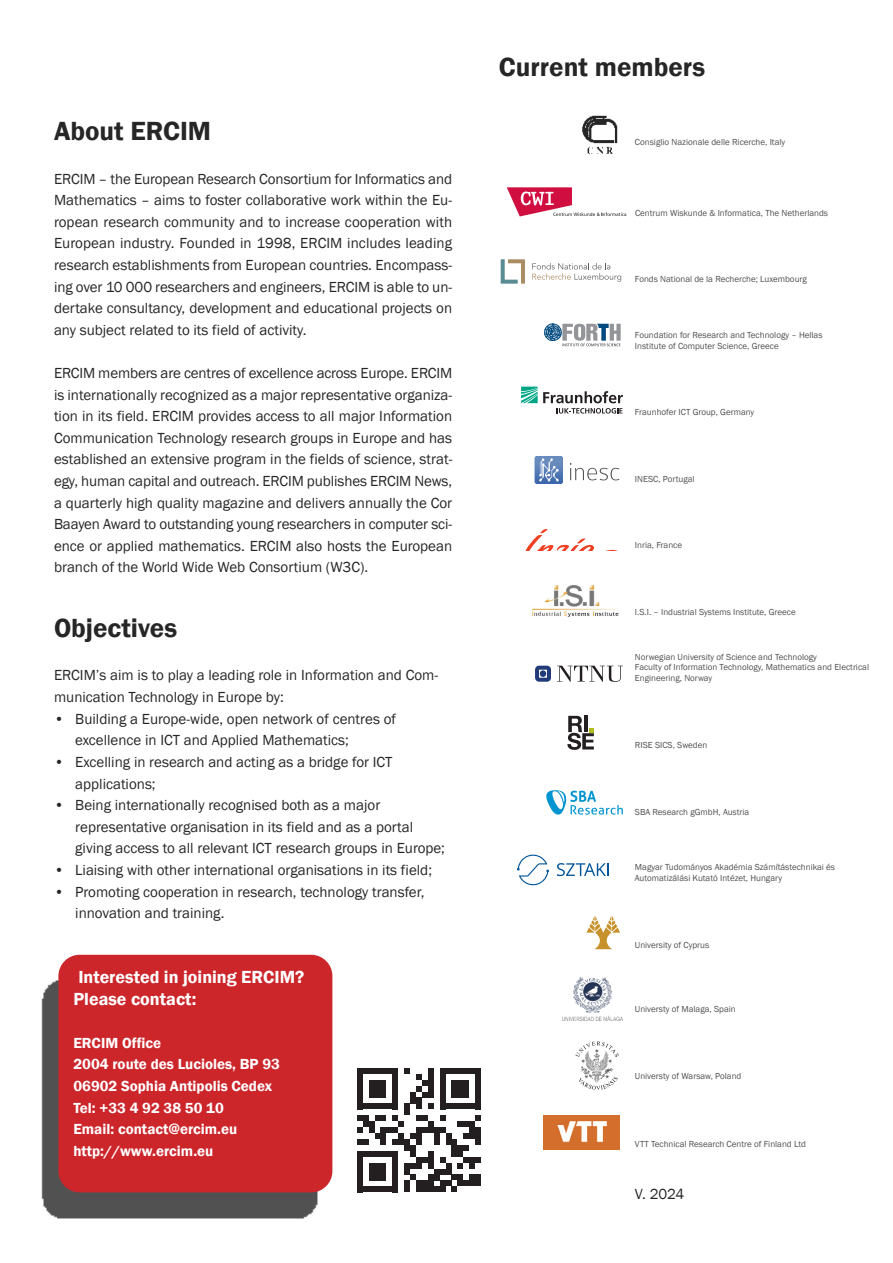
<style>
.page{position:relative;width:893px;height:1263px;background:#fff}
.page>*{position:absolute;margin:0;border:0;box-sizing:border-box;transform-origin:0 0}
.t1{font:600 27px "Franklin Gothic";color:#272627}
.t2{font:600 18px/21.6px "Franklin Gothic";color:#fff}
.t3{font:15px/21.6px "Franklin Gothic";color:#272627}
.t4{font:600 15px/21.6px "Franklin Gothic";color:#fff}
.t5{font:9px/10.8px "Franklin Gothic";color:#525152}
</style>
<div class="page">
<img style="left:41px;top:980px;width:281px;height:239px">
<div style="left:58px;top:955px;width:274px;height:237px;background:#cc262b;border-radius:21px"></div>
<svg style="left:526px;top:529px;width:88px;height:21px"></svg>
<img style="left:582px;top:115px;width:36px;height:39px">
<svg style="left:507px;top:187px;width:119px;height:29px"></svg>
<svg style="left:544px;top:324px;width:77px;height:22px"></svg>
<svg style="left:532px;top:263px;width:89px;height:19px"></svg>
<svg style="left:501px;top:259px;width:24px;height:25px"></svg>
<svg style="left:521px;top:387px;width:102px;height:27px"></svg>
<img style="left:534px;top:457px;width:86px;height:26px">
<img style="left:570px;top:463px;width:49px;height:17px">
<img style="left:535px;top:456px;width:28px;height:28px">
<svg style="left:539px;top:459px;width:19px;height:22px"></svg>
<img style="left:543px;top:1115px;width:76px;height:34px">
<svg style="left:567px;top:716px;width:27px;height:34px"></svg>
<svg style="left:517px;top:854px;width:32px;height:31px"></svg>
<svg style="left:557px;top:863px;width:52px;height:13px"></svg>
<svg style="left:546px;top:790px;width:77px;height:24px"></svg>
<svg style="left:557px;top:666px;width:66px;height:16px"></svg>
<svg style="left:535px;top:666px;width:16px;height:16px"></svg>
<svg style="left:575px;top:1041px;width:44px;height:49px"></svg>
<img style="left:563px;top:977px;width:60px;height:44px">
<svg style="left:586px;top:916px;width:34px;height:33px"></svg>
<img style="left:532px;top:585px;width:87px;height:32px">
<div style="left:357px;top:1068px;width:6px;height:41px;background:#231f20"></div>
<svg style="left:357px;top:1115px;width:6px;height:6px"></svg>
<svg style="left:357px;top:1127px;width:6px;height:6px"></svg>
<div style="left:357px;top:1151px;width:6px;height:41px;background:#231f20"></div>
<div style="left:363px;top:1115px;width:6px;height:12px;background:#231f20"></div>
<svg style="left:357px;top:1139px;width:12px;height:6px"></svg>
<div style="left:369px;top:1080px;width:6px;height:17px;background:#231f20"></div>
<div style="left:369px;top:1121px;width:6px;height:12px;background:#231f20"></div>
<div style="left:369px;top:1163px;width:6px;height:17px;background:#231f20"></div>
<div style="left:375px;top:1080px;width:5px;height:17px;background:#231f20"></div>
<div style="left:375px;top:1163px;width:5px;height:17px;background:#231f20"></div>
<div style="left:380px;top:1080px;width:6px;height:17px;background:#231f20"></div>
<div style="left:380px;top:1163px;width:6px;height:17px;background:#231f20"></div>
<svg style="left:363px;top:1068px;width:29px;height:6px"></svg>
<svg style="left:363px;top:1103px;width:29px;height:6px"></svg>
<svg style="left:363px;top:1151px;width:29px;height:6px"></svg>
<svg style="left:363px;top:1186px;width:29px;height:6px"></svg>
<div style="left:392px;top:1068px;width:6px;height:41px;background:#231f20"></div>
<div style="left:392px;top:1151px;width:6px;height:41px;background:#231f20"></div>
<svg style="left:375px;top:1115px;width:29px;height:30px"></svg>
<div style="left:398px;top:1133px;width:6px;height:12px;background:#231f20"></div>
<svg style="left:404px;top:1068px;width:6px;height:6px"></svg>
<div style="left:404px;top:1103px;width:6px;height:12px;background:#231f20"></div>
<div style="left:404px;top:1139px;width:6px;height:12px;background:#231f20"></div>
<div style="left:404px;top:1163px;width:6px;height:11px;background:#231f20"></div>
<div style="left:404px;top:1180px;width:6px;height:12px;background:#231f20"></div>
<div style="left:410px;top:1092px;width:6px;height:11px;background:#231f20"></div>
<svg style="left:410px;top:1133px;width:6px;height:6px"></svg>
<div style="left:410px;top:1145px;width:6px;height:12px;background:#231f20"></div>
<svg style="left:410px;top:1163px;width:6px;height:5px"></svg>
<svg style="left:410px;top:1174px;width:6px;height:6px"></svg>
<div style="left:416px;top:1097px;width:6px;height:12px;background:#231f20"></div>
<div style="left:416px;top:1127px;width:6px;height:18px;background:#231f20"></div>
<div style="left:416px;top:1157px;width:6px;height:11px;background:#231f20"></div>
<div style="left:416px;top:1180px;width:6px;height:12px;background:#231f20"></div>
<svg style="left:416px;top:1074px;width:12px;height:23px"></svg>
<svg style="left:416px;top:1115px;width:12px;height:6px"></svg>
<svg style="left:422px;top:1127px;width:6px;height:6px"></svg>
<svg style="left:422px;top:1157px;width:6px;height:6px"></svg>
<div style="left:422px;top:1180px;width:6px;height:12px;background:#231f20"></div>
<div style="left:428px;top:1068px;width:6px;height:29px;background:#231f20"></div>
<svg style="left:428px;top:1103px;width:6px;height:6px"></svg>
<div style="left:428px;top:1121px;width:6px;height:12px;background:#231f20"></div>
<div style="left:428px;top:1151px;width:6px;height:17px;background:#231f20"></div>
<div style="left:428px;top:1174px;width:6px;height:18px;background:#231f20"></div>
<div style="left:434px;top:1127px;width:6px;height:18px;background:#231f20"></div>
<div style="left:440px;top:1068px;width:6px;height:41px;background:#231f20"></div>
<svg style="left:440px;top:1115px;width:6px;height:6px"></svg>
<svg style="left:440px;top:1127px;width:6px;height:6px"></svg>
<div style="left:446px;top:1133px;width:5px;height:12px;background:#231f20"></div>
<div style="left:451px;top:1080px;width:6px;height:17px;background:#231f20"></div>
<div style="left:451px;top:1139px;width:6px;height:18px;background:#231f20"></div>
<div style="left:457px;top:1080px;width:6px;height:17px;background:#231f20"></div>
<div style="left:457px;top:1145px;width:6px;height:12px;background:#231f20"></div>
<div style="left:463px;top:1080px;width:6px;height:17px;background:#231f20"></div>
<svg style="left:457px;top:1121px;width:12px;height:6px"></svg>
<svg style="left:463px;top:1133px;width:6px;height:6px"></svg>
<svg style="left:463px;top:1145px;width:6px;height:6px"></svg>
<svg style="left:434px;top:1157px;width:35px;height:35px"></svg>
<svg style="left:446px;top:1068px;width:29px;height:6px"></svg>
<svg style="left:446px;top:1103px;width:29px;height:6px"></svg>
<div style="left:469px;top:1121px;width:6px;height:18px;background:#231f20"></div>
<div style="left:469px;top:1157px;width:6px;height:11px;background:#231f20"></div>
<div style="left:469px;top:1174px;width:6px;height:12px;background:#231f20"></div>
<div style="left:475px;top:1068px;width:6px;height:41px;background:#231f20"></div>
<svg style="left:475px;top:1115px;width:6px;height:6px"></svg>
<div style="left:475px;top:1127px;width:6px;height:18px;background:#231f20"></div>
<svg style="left:475px;top:1157px;width:6px;height:6px"></svg>
<div style="left:475px;top:1174px;width:6px;height:12px;background:#231f20"></div>
<h1 class="t1" style="left:54px;top:116px;width:159px">About ERCIM</h1>
<p class="t3" style="left:54px;top:168px;width:400px;text-align:justify">ERCIM – the European Research Consortium for Informatics and Mathematics – aims to foster collaborative work within the Eu&shy;ropean research community and to increase cooperation with European industry. Founded in 1998, ERCIM includes leading research establishments from European countries. Encompass&shy;ing over 10 000 researchers and engineers, ERCIM is able to un&shy;dertake consultancy, development and educational projects on any subject related to its field of activity.</p>
<p class="t3" style="left:54px;top:362px;width:400px;text-align:justify">ERCIM members are centres of excellence across Europe. ERCIM is internationally recognized as a major representative organiza&shy;tion in its field. ERCIM provides access to all major Information Communication Technology research groups in Europe and has established an extensive program in the fields of science, strat&shy;egy, human capital and outreach. ERCIM publishes ERCIM News, a quarterly high quality magazine and delivers annually the Cor Baayen Award to outstanding young researchers in computer sci&shy;ence or applied mathematics. ERCIM also hosts the European branch of the World Wide Web Consortium (W3C).</p>
<h1 class="t1" style="left:54px;top:612px;width:125px">Objectives</h1>
<p class="t3" style="left:54px;top:664px;width:386px">ERCIM’s aim is to play a leading role in Information and Com&shy;munication Technology in Europe by:</p>
<p class="t3" style="left:75px;top:708px;width:322px;text-indent:-21px">• Building a Europe-wide, open network of centres of excellence in ICT and Applied Mathematics;</p>
<p class="t3" style="left:75px;top:751px;width:319px;text-indent:-21px">• Excelling in research and acting as a bridge for ICT applications;</p>
<p class="t3" style="left:75px;top:794px;width:371px;text-indent:-21px">• Being internationally recognised both as a major representative organisation in its field and as a portal giving access to all relevant ICT research groups in Europe;</p>
<p class="t3" style="left:54px;top:859px;width:380px">• Liaising with other international organisations in its field;</p>
<p class="t3" style="left:75px;top:880px;width:351px;text-indent:-21px">• Promoting cooperation in research, technology transfer, innovation and training.</p>
<p class="t2" style="left:73px;top:966px;width:232px">Interested in joining ERCIM?<br>Please contact:</p>
<p class="t4" style="left:73px;top:1032px;width:208px">ERCIM Office<br>2004 route des Lucioles, BP 93<br>06902 Sophia Antipolis Cedex<br>Tel: +33 4 92 38 50 10<br>Email: contact@ercim.eu http://www.ercim.eu</p>
<h1 class="t1" style="left:499px;top:51px;width:208px">Current members</h1>
<p class="t5" style="left:635px;top:136px;width:152px">Consiglio Nazionale delle Ricerche, Italy</p>
<p class="t5" style="left:635px;top:207px;width:194px">Centrum Wiskunde &amp; Informatica, The Netherlands</p>
<p class="t5" style="left:635px;top:274px;width:173px">Fonds National de la Recherche; Luxembourg</p>
<p class="t5" style="left:635px;top:329px;width:189px">Foundation for Research and Technology – Hellas<br>Institute of Computer Science, Greece</p>
<p class="t5" style="left:635px;top:407px;width:121px">Fraunhofer ICT Group, Germany</p>
<p class="t5" style="left:635px;top:473px;width:61px">INESC, Portugal</p>
<p class="t5" style="left:635px;top:540px;width:49px">Inria, France</p>
<p class="t5" style="left:635px;top:606px;width:162px">I.S.I. – Industrial Systems Institute, Greece</p>
<p class="t5" style="left:635px;top:651px;width:236px">Norwegian University of Science and Technology<br>Faculty of Information Technology, Mathematics and Electrical<br>Engineering, Norway</p>
<p class="t5" style="left:635px;top:740px;width:74px">RISE SICS, Sweden</p>
<p class="t5" style="left:635px;top:806px;width:116px">SBA Research gGmbH, Austria</p>
<p class="t5" style="left:635px;top:862px;width:202px">Magyar Tudományos Akadémia Számítástechnikai és<br>Automatizálási Kutató Intézet, Hungary</p>
<p class="t5" style="left:635px;top:939px;width:76px">University of Cyprus</p>
<p class="t5" style="left:635px;top:1003px;width:102px">Universty of Malaga, Spain</p>
<p class="t5" style="left:635px;top:1070px;width:108px">Universty of Warsaw, Poland</p>
<p class="t5" style="left:635px;top:1139px;width:173px">VTT Technical Research Centre of Finland Ltd</p>
<p class="t3" style="left:635px;top:1183px;width:51px">V. 2024</p>
</div>
